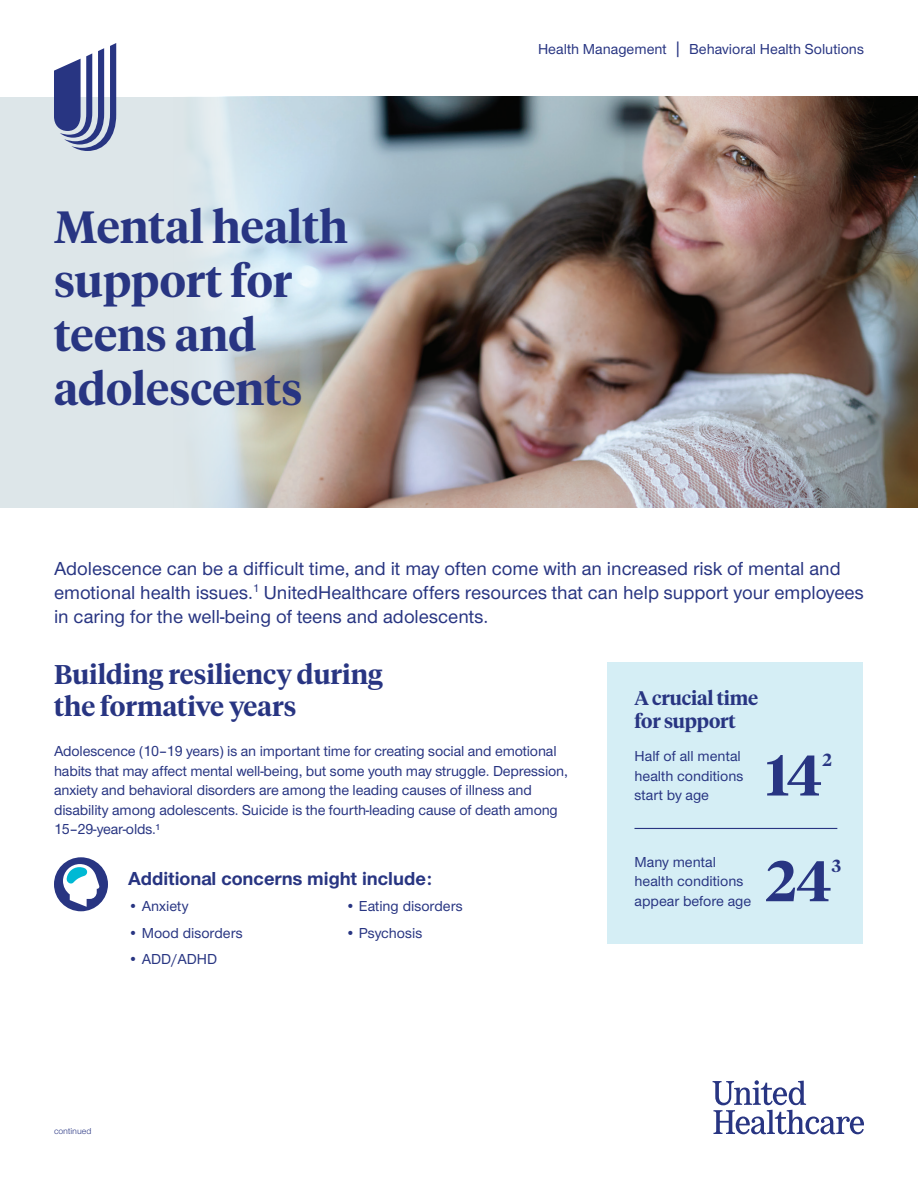
<style>
.page{position:relative;width:918px;height:1188px;background:#fff}
.page>*{position:absolute;margin:0;border:0;box-sizing:border-box;transform-origin:0 0}
.t1{font:600 57px "UHC Serif Headline";color:#283582}
.t2{font:600 45px/54px "UHC Serif Headline";color:#283582}
.t3{font:600 27px/32.4px "UHC Serif Headline";color:#283582}
.t4{font:500 19.5px/24px "UHC Sans";color:#283582}
.t5{font:700 19.5px "UHC Sans";color:#283582}
.t6{font:600 19.5px/23.4px "UHC Serif Headline";letter-spacing:-.01em;color:#283582}
.t7{font:600 17.55px "UHC Serif Headline";color:#283582}
.t8{font:500 15px/19.5px "UHC Sans";letter-spacing:-.01em;color:#283582}
.t9{font:9px "UHC Sans";color:#283582}
.s1{font-size:18.75px}
</style>
<div class="page">
<svg style="left:713px;top:1080px;width:151px;height:54px"></svg>
<div style="left:0;top:97px;width:918px;height:411px;background:#dde6e9"></div>
<img style="left:201px;top:97px;width:717px;height:411px">
<svg style="left:54px;top:43px;width:62px;height:108px"></svg>
<div style="left:54px;top:857px;width:54px;height:54px;background:#283582;border-radius:50%"></div>
<svg style="left:63px;top:864px;width:37px;height:43px"></svg>
<div style="left:608px;top:663px;width:255px;height:281px;background:#d5eef5"></div>
<hr style="left:634px;top:828px;width:203px;height:1px;background:#283582">
<h2 class="t2" style="left:54px;top:198px;width:296px">Mental health support for teens and adolescents</h2>
<p class="t8" style="left:538px;top:39px;width:327px">Health Management <span class="s1">|</span> Behavioral Health Solutions</p>
<p class="t4" style="left:54px;top:555px;width:811px">Adolescence can be a difficult time, and it may often come with an increased risk of mental and emotional health issues.<sup>1</sup> UnitedHealthcare offers resources that can help support your employees in caring for the well-being of teens and adolescents.</p>
<h3 class="t3" style="left:54px;top:657px;width:330px">Building resiliency during the formative years</h3>
<p class="t8" style="left:54px;top:741px;width:515px">Adolescence (10–19 years) is an important time for creating social and emotional habits that may affect mental well-being, but some youth may struggle. Depression, anxiety and behavioral disorders are among the leading causes of illness and disability among adolescents. Suicide is the fourth-leading cause of death among 15–29-year-olds.¹</p>
<h3 class="t5" style="left:128px;top:865px;width:305px">Additional concerns might include:</h3>
<p class="t8" style="left:128px;top:896px;width:62px">• Anxiety</p>
<p class="t8" style="left:128px;top:922px;width:116px">• Mood disorders</p>
<p class="t8" style="left:128px;top:948px;width:90px">• ADD/ADHD</p>
<h3 class="t6" style="left:634px;top:685px;width:125px">A crucial time for support</h3>
<p class="t8" style="left:634px;top:746px;width:111px">Half of all mental health conditions start by age</p>
<h1 class="t1" style="left:766px;top:736px;width:58px">14</h1>
<p class="t7" style="left:822px;top:748px;width:11px">2</p>
<p class="t8" style="left:634px;top:851px;width:118px">Many mental health conditions appear before age</p>
<h1 class="t1" style="left:766px;top:842px;width:68px">24</h1>
<p class="t7" style="left:832px;top:853px;width:11px">3</p>
<p class="t8" style="left:345px;top:896px;width:119px">• Eating disorders</p>
<p class="t8" style="left:345px;top:922px;width:78px">• Psychosis</p>
<p class="t9" style="left:54px;top:1125px;width:39px">continued</p>
</div>
